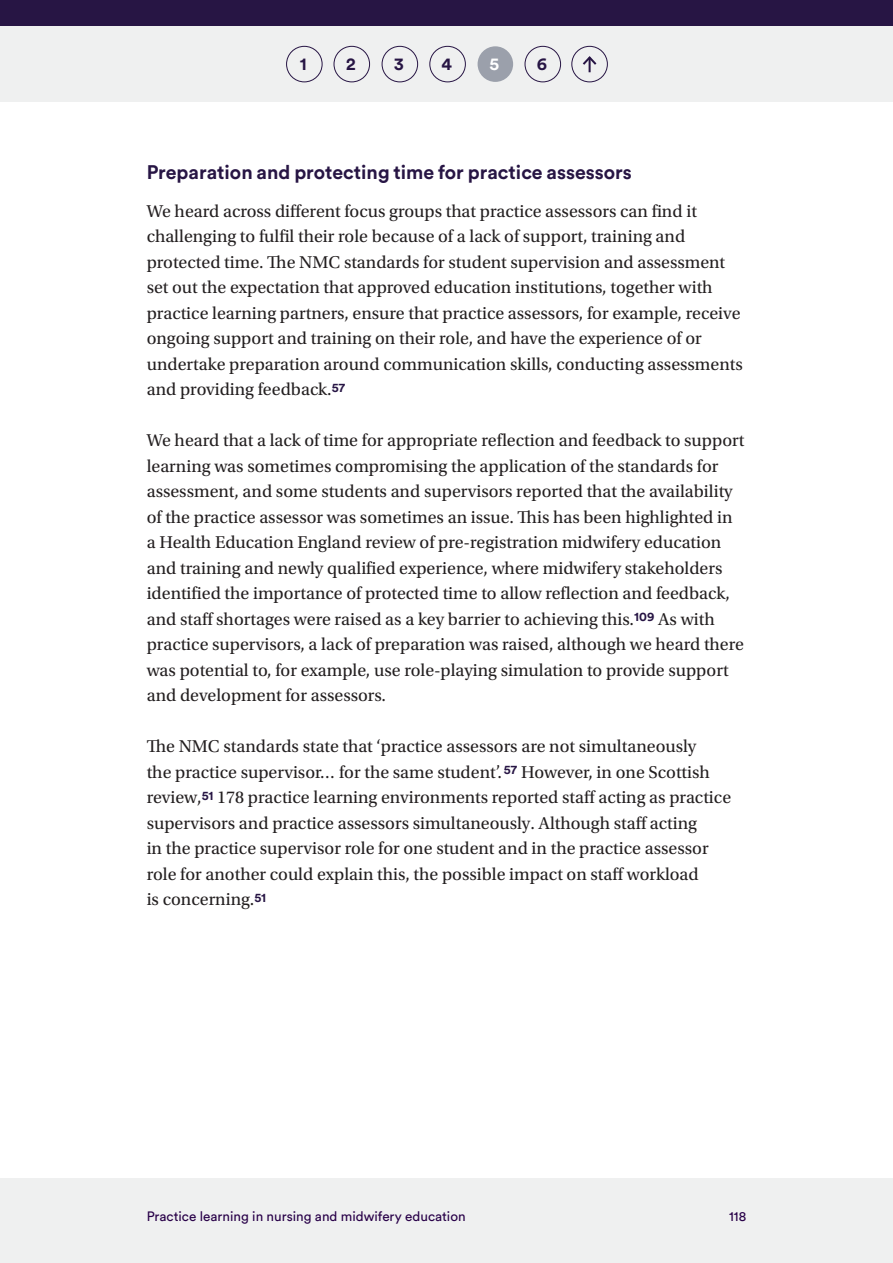
<style>
.page{position:relative;width:893px;height:1263px;background:#fff}
.page>*{position:absolute;margin:0;border:0;box-sizing:border-box;transform-origin:0 0}
.Heading_3{font:700 19.5px "Circular Pro";color:#271544}
.Body_text{font:18px/25.5px "Utopia Std";color:#231f20}
.t1{font:700 17.55px "Circular Pro";color:#271544}
.t2{font:700 17.55px "Circular Pro";color:#fff}
.t3{font:13.5px "Circular Pro";color:#280048}
</style>
<div class="page">
<div style="left:0;top:0;width:893px;height:26px;background:#271544"></div>
<div style="left:0;top:26px;width:893px;height:76px;background:#eff0f0"></div>
<div style="left:0;top:1179px;width:893px;height:84px;background:#eff0f0"></div>
<div style="left:286px;top:46px;width:36px;height:36px;border:1px solid #271544;border-radius:50%"></div>
<div style="left:382px;top:46px;width:36px;height:36px;border:1px solid #271544;border-radius:50%"></div>
<div style="left:429px;top:46px;width:37px;height:36px;border:1px solid #271544;border-radius:50%"></div>
<div style="left:478px;top:46px;width:35px;height:36px;background:#9ba0ab;border-radius:50%"></div>
<div style="left:525px;top:46px;width:36px;height:36px;border:1px solid #271544;border-radius:50%"></div>
<div style="left:571px;top:46px;width:37px;height:36px;border:1px solid #271544;border-radius:50%"></div>
<svg style="left:582px;top:56px;width:15px;height:16px"></svg>
<div style="left:334px;top:46px;width:36px;height:36px;border:1px solid #271544;border-radius:50%"></div>
<p class="t1" style="left:300px;top:52px;width:8px">1</p>
<p class="t1" style="left:346px;top:52px;width:11px">2</p>
<p class="t1" style="left:394px;top:52px;width:11px">3</p>
<p class="t1" style="left:441px;top:52px;width:12px">4</p>
<p class="t2" style="left:489px;top:52px;width:11px">5</p>
<p class="t1" style="left:537px;top:52px;width:12px">6</p>
<p class="Heading_3" style="left:147px;top:158px;width:487px">Preparation and protecting time for practice assessors</p>
<p class="Body_text" style="left:147px;top:198px;width:597px">We heard across different focus groups that practice assessors can find it challenging to fulfil their role because of a lack of support, training and protected time. The NMC standards for student supervision and assessment set out the expectation that approved education institutions, together with practice learning partners, ensure that practice assessors, for example, receive ongoing support and training on their role, and have the experience of or undertake preparation around communication skills, conducting assessments and providing feedback.<sup>57</sup></p>
<p class="Body_text" style="left:147px;top:428px;width:599px">We heard that a lack of time for appropriate reflection and feedback to support learning was sometimes compromising the application of the standards for assessment, and some students and supervisors reported that the availability of the practice assessor was sometimes an issue. This has been highlighted in a Health Education England review of pre-registration midwifery education and training and newly qualified experience, where midwifery stakeholders identified the importance of protected time to allow reflection and feedback, and staff shortages were raised as a key barrier to achieving this.<sup>109</sup> As with practice supervisors, a lack of preparation was raised, although we heard there was potential to, for example, use role-playing simulation to provide support and development for assessors.</p>
<p class="Body_text" style="left:147px;top:734px;width:586px">The NMC standards state that ‘practice assessors are not simultaneously<br>the practice supervisor… for the same student’. <sup>57</sup> However, in one Scottish review,<sup>51</sup> 178 practice learning environments reported staff acting as practice supervisors and practice assessors simultaneously. Although staff acting<br>in the practice supervisor role for one student and in the practice assessor role for another could explain this, the possible impact on staff workload<br>is concerning.<sup>51</sup></p>
<p class="t3" style="left:147px;top:1207px;width:320px">Practice learning in nursing and midwifery education</p>
<p class="t3" style="left:729px;top:1207px;width:19px">118</p>
</div>
